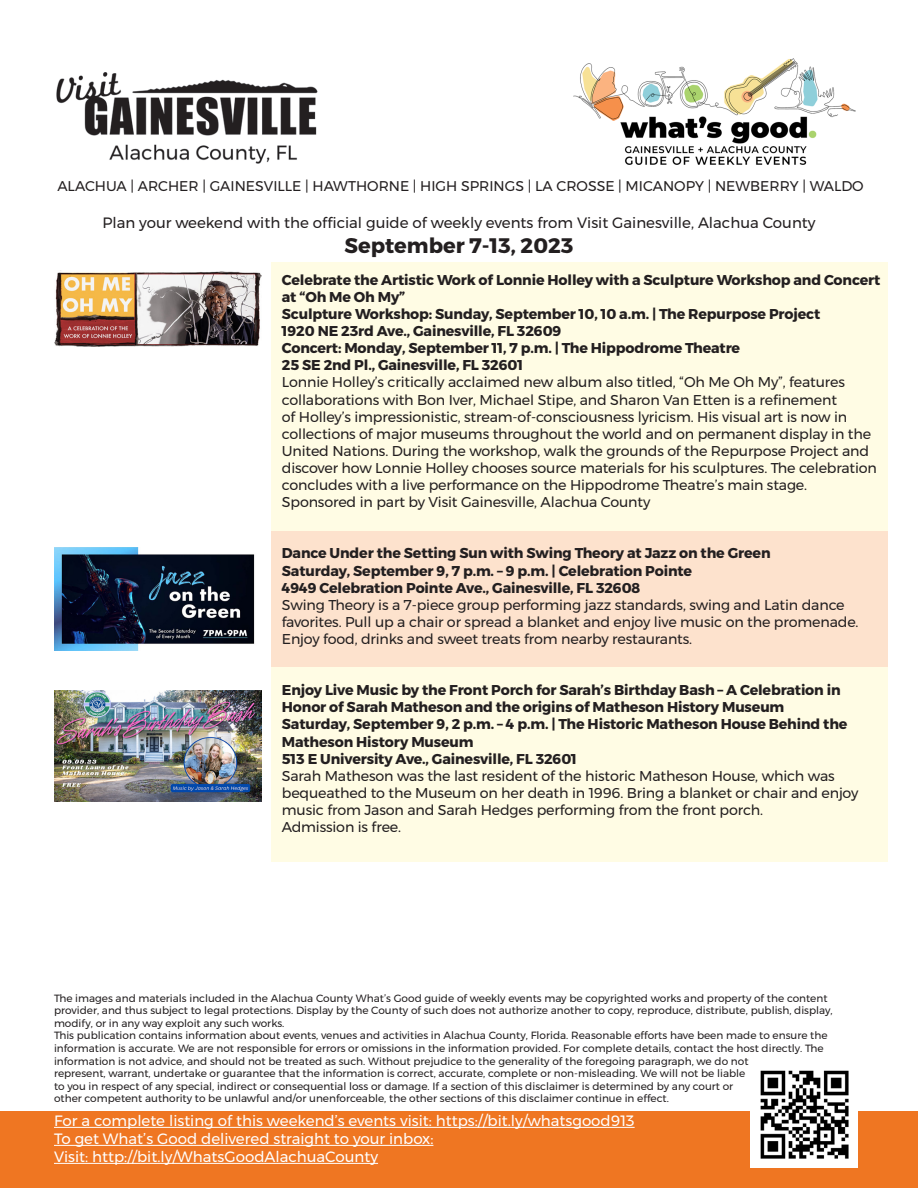
<style>
.page{position:relative;width:918px;height:1188px;background:#fff}
.page>*{position:absolute;margin:0;border:0;box-sizing:border-box;transform-origin:0 0}
.t1{font:700 21px "Montserrat";color:#231f20}
.t2{font:15px/18px "Montserrat";color:#fff}
.t3{font:15px "Montserrat";color:#231f20}
.t4{font:14.25px/17.1px "Montserrat";letter-spacing:-.01em;color:#231f20}
.t5{font:700 14.25px/17.1px "Montserrat";letter-spacing:-.01em;color:#231f20}
.t6{font:14.1px "Montserrat";color:#231f20}
.t7{font:10.5px/12.6px "Montserrat";color:#231f20}
</style>
<div class="page">
<div style="left:271px;top:531px;width:617px;height:136px;background:#fde2cd"></div>
<div style="left:271px;top:262px;width:617px;height:269px;background:#fffce4"></div>
<div style="left:271px;top:667px;width:617px;height:195px;background:#fffce4"></div>
<div style="left:0;top:1111px;width:918px;height:77px;background:#ef7622"></div>
<hr style="left:54px;top:1127px;width:581px;height:1px;background:#fff">
<hr style="left:54px;top:1145px;width:379px;height:1px;background:#fff">
<hr style="left:54px;top:1163px;width:324px;height:1px;background:#fff">
<div style="left:750px;top:1060px;width:108px;height:108px;background:#fff"></div>
<img style="left:760px;top:1070px;width:89px;height:89px">
<img style="left:56px;top:72px;width:262px;height:92px">
<img style="left:573px;top:58px;width:283px;height:107px">
<img style="left:54px;top:271px;width:207px;height:75px">
<img style="left:54px;top:691px;width:207px;height:111px">
<img style="left:54px;top:547px;width:201px;height:104px">
<p class="t6" style="left:57px;top:176px;width:808px">ALACHUA | ARCHER | GAINESVILLE | HAWTHORNE | HIGH SPRINGS | LA CROSSE | MICANOPY | NEWBERRY | WALDO</p>
<p class="t3" style="left:102px;top:211px;width:715px">Plan your weekend with the official guide of weekly events from Visit Gainesville, Alachua County</p>
<p class="t1" style="left:345px;top:229px;width:230px">September 7-13, 2023</p>
<p class="t5" style="left:282px;top:271px;width:600px">Celebrate the Artistic Work of Lonnie Holley with a Sculpture Workshop and Concert at “Oh Me Oh My”</p>
<p class="t5" style="left:282px;top:306px;width:540px">Sculpture Workshop: Sunday, September 10, 10 a.m. | The Repurpose Project</p>
<p class="t5" style="left:282px;top:323px;width:281px">1920 NE 23rd Ave., Gainesville, FL 32609</p>
<p class="t5" style="left:282px;top:340px;width:460px">Concert: Monday, September 11, 7 p.m. | The Hippodrome Theatre</p>
<p class="t5" style="left:282px;top:357px;width:243px">25 SE 2nd Pl., Gainesville, FL 32601</p>
<p class="t4" style="left:282px;top:374px;width:597px">Lonnie Holley’s critically acclaimed new album also titled, “Oh Me Oh My”, features collaborations with Bon Iver, Michael Stipe, and Sharon Van Etten is a refinement<br>of Holley’s impressionistic, stream-of-consciousness lyricism. His visual art is now in collections of major museums throughout the world and on permanent display in the United Nations. During the workshop, walk the grounds of the Repurpose Project and discover how Lonnie Holley chooses source materials for his sculptures. The celebration concludes with a live performance on the Hippodrome Theatre’s main stage.</p>
<p class="t4" style="left:282px;top:493px;width:370px">Sponsored in part by Visit Gainesville, Alachua County</p>
<p class="t5" style="left:282px;top:545px;width:490px">Dance Under the Setting Sun with Swing Theory at Jazz on the Green</p>
<p class="t5" style="left:282px;top:562px;width:412px">Saturday, September 9, 7 p.m. – 9 p.m. | Celebration Pointe</p>
<p class="t5" style="left:282px;top:579px;width:360px">4949 Celebration Pointe Ave., Gainesville, FL 32608</p>
<p class="t4" style="left:282px;top:596px;width:578px">Swing Theory is a 7-piece group performing jazz standards, swing and Latin dance favorites. Pull up a chair or spread a blanket and enjoy live music on the promenade.<br>Enjoy food, drinks and sweet treats from nearby restaurants.</p>
<p class="t5" style="left:282px;top:682px;width:560px">Enjoy Live Music by the Front Porch for Sarah’s Birthday Bash – A Celebration in<br>Honor of Sarah Matheson and the origins of Matheson History Museum</p>
<p class="t5" style="left:282px;top:716px;width:567px">Saturday, September 9, 2 p.m. – 4 p.m. | The Historic Matheson House Behind the<br>Matheson History Museum</p>
<p class="t5" style="left:282px;top:750px;width:297px">513 E University Ave., Gainesville, FL 32601</p>
<p class="t4" style="left:282px;top:767px;width:578px">Sarah Matheson was the last resident of the historic Matheson House, which was bequeathed to the Museum on her death in 1996. Bring a blanket or chair and enjoy music from Jason and Sarah Hedges performing from the front porch.<br>Admission is free.</p>
<p class="t7" style="left:54px;top:992px;width:780px">The images and materials included in the Alachua County What’s Good guide of weekly events may be copyrighted works and property of the content provider, and thus subject to legal protections. Display by the County of such does not authorize another to copy, reproduce, distribute, publish, display, modify, or in any way exploit any such works.</p>
<p class="t7" style="left:54px;top:1029px;width:775px">This publication contains information about events, venues and activities in Alachua County, Florida. Reasonable efforts have been made to ensure the information is accurate. We are not responsible for errors or omissions in the information provided. For complete details, contact the host directly. The information is not advice, and should not be treated as such. Without prejudice to the generality of the foregoing paragraph, we do not<br>represent, warrant, undertake or guarantee that the information is correct, accurate, complete or non-misleading. We will not be liable<br>to you in respect of any special, indirect or consequential loss or damage. If a section of this disclaimer is determined by any court or<br>other competent authority to be unlawful and/or unenforceable, the other sections of this disclaimer continue in effect.</p>
<p class="t2" style="left:54px;top:1111px;width:582px">For a complete listing of this weekend’s events visit: https://bit.ly/whatsgood913<br>To get What’s Good delivered straight to your inbox:</p>
<p class="t2" style="left:54px;top:1147px;width:326px">Visit: http://bit.ly/WhatsGoodAlachuaCounty</p>
</div>
